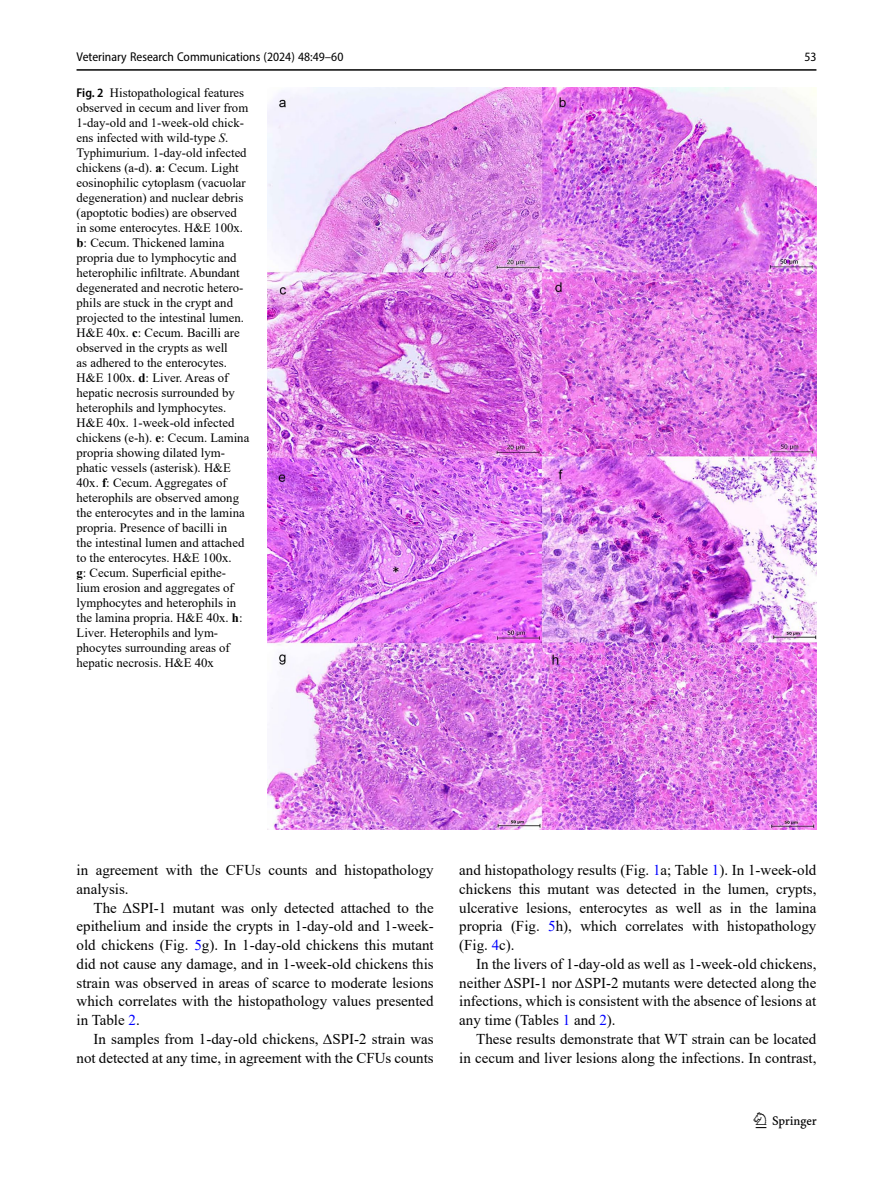
<style>
.page{position:relative;width:893px;height:1187px;background:#fff}
.page>*{position:absolute;margin:0;border:0;box-sizing:border-box;transform-origin:0 0}
.t1{font:22.5px "Springnew";color:#000}
.Body_Text_Indent{font:15px/18.8px "Times New Roman";color:#000;text-align:justify}
.Figure_Caption_Side{font:12.75px/15px "Times New Roman";color:#000}
.t2{font:semi-condensed 12.75px "Myriad Pro";color:#000}
.s1{font-family:"Myriad Pro";font-weight:600;font-stretch:semi-condensed}
.s2{font-style:italic}
.s3{font-weight:700}
.s4{color:#00f}
</style>
<div class="page">
<hr style="left:77px;top:69px;width:739px;height:2px;background:#000">
<img style="left:268px;top:87px;width:548px;height:742px">
<p class="t2" style="left:77px;top:49px;width:268px">Veterinary Research Communications (2024) 48:49–60</p>
<p class="Figure_Caption_Side" style="left:77px;top:84px;width:174px"><span class="s1">Fig. 2</span> Histopathological features observed in cecum and liver from<br>1-day-old and 1-week-old chick&shy;ens infected with wild-type <span class="s2">S</span>.<br>Typhimurium. 1-day-old infected chickens (a-d). <span class="s3">a</span>: Cecum. Light eosinophilic cytoplasm (vacuolar degeneration) and nuclear debris (apoptotic bodies) are observed in some enterocytes. H&amp;E 100x. <span class="s3">b</span>: Cecum. Thickened lamina propria due to lymphocytic and heterophilic infiltrate. Abundant degenerated and necrotic hetero&shy;phils are stuck in the crypt and projected to the intestinal lumen.<br>H&amp;E 40x. <span class="s3">c</span>: Cecum. Bacilli are observed in the crypts as well<br>as adhered to the enterocytes.<br>H&amp;E 100x. <span class="s3">d</span>: Liver. Areas of hepatic necrosis surrounded by heterophils and lymphocytes.<br>H&amp;E 40x. 1-week-old infected chickens (e-h). <span class="s3">e</span>: Cecum. Lamina propria showing dilated lym&shy;phatic vessels (asterisk). H&amp;E<br>40x. <span class="s3">f</span>: Cecum. Aggregates of heterophils are observed among the enterocytes and in the lamina propria. Presence of bacilli in<br>the intestinal lumen and attached to the enterocytes. H&amp;E 100x.<br><span class="s3">g</span>: Cecum. Superficial epithe&shy;lium erosion and aggregates of lymphocytes and heterophils in the lamina propria. H&amp;E 40x. <span class="s3">h</span>:<br>Liver. Heterophils and lym&shy;phocytes surrounding areas of hepatic necrosis. H&amp;E 40x</p>
<p class="t2" style="left:804px;top:49px;width:14px">53</p>
<p class="Body_Text_Indent" style="left:77px;top:860px;width:359px">in agreement with the CFUs counts and histopathology analysis.</p>
<p class="Body_Text_Indent" style="left:77px;top:897px;width:359px;text-indent:17px">The ΔSPI-1 mutant was only detected attached to the epithelium and inside the crypts in 1-day-old and 1-week&shy;old chickens (Fig. <span class="s4">5</span>g). In 1-day-old chickens this mutant did not cause any damage, and in 1-week-old chickens this strain was observed in areas of scarce to moderate lesions which correlates with the histopathology values presented in Table <span class="s4">2</span>.</p>
<p class="Body_Text_Indent" style="left:77px;top:1028px;width:359px;text-align:right">In samples from 1-day-old chickens, ΔSPI-2 strain was not detected at any time, in agreement with the CFUs counts</p>
<p class="Body_Text_Indent" style="left:459px;top:860px;width:359px">and histopathology results (Fig. <span class="s4">1</span>a; Table <span class="s4">1</span>). In 1-week-old chickens this mutant was detected in the lumen, crypts, ulcerative lesions, enterocytes as well as in the lamina propria (Fig. <span class="s4">5</span>h), which correlates with histopathology (Fig. <span class="s4">4</span>c).</p>
<p class="Body_Text_Indent" style="left:459px;top:953px;width:359px;text-indent:17px">In the livers of 1-day-old as well as 1-week-old chickens, neither ΔSPI-1 nor ΔSPI-2 mutants were detected along the infections, which is consistent with the absence of lesions at any time (Tables <span class="s4">1</span> and <span class="s4">2</span>).</p>
<p class="Body_Text_Indent" style="left:459px;top:1028px;width:359px;text-align:right">These results demonstrate that WT strain can be located<br>in cecum and liver lesions along the infections. In contrast,</p>
<h1 class="t1" style="left:756px;top:1107px;width:63px">1 3</h1>
</div>
